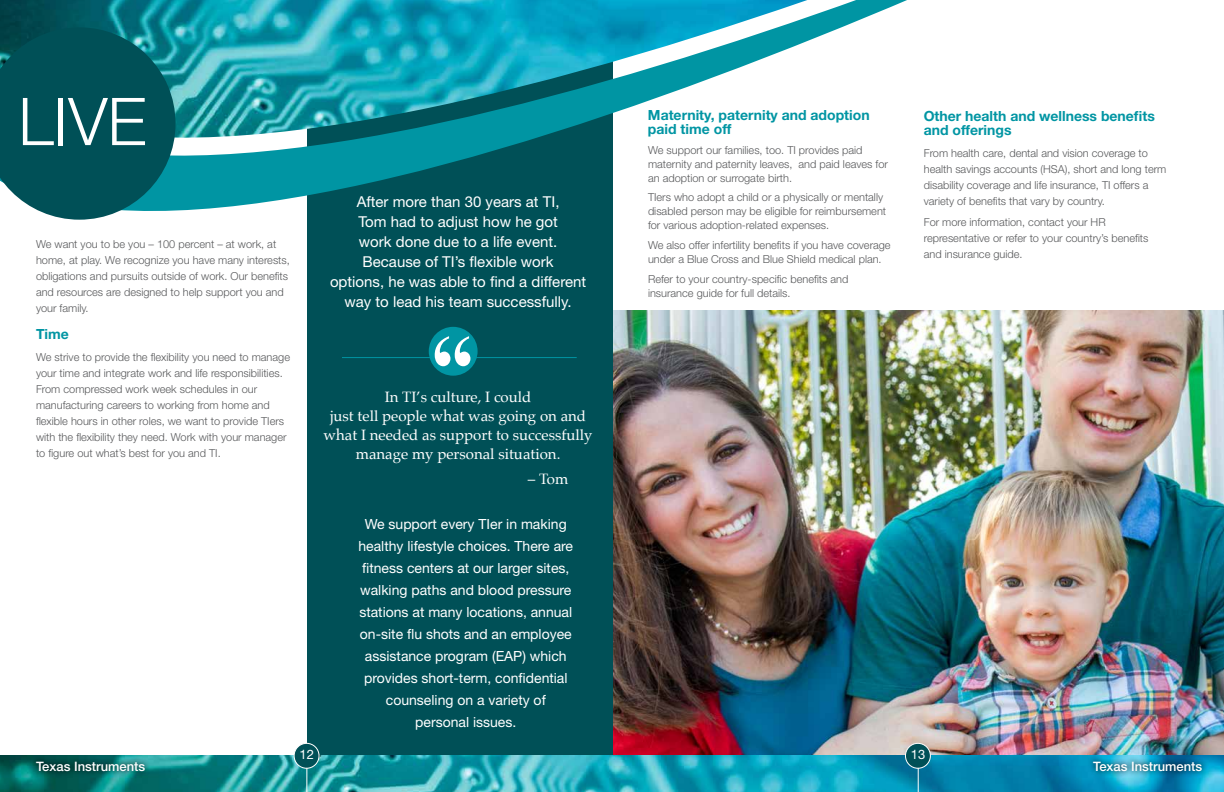
<style>
.page{position:relative;width:1224px;height:792px;background:#fff}
.page>*{position:absolute;margin:0;border:0;box-sizing:border-box;transform-origin:0 0}
.t1{font:300 66px "Helvetica Neue LT Std";color:#fff}
.t2{font:15px/20px "Helvetica Neue LT Std";color:#fff;text-align:center}
.t3{font:15px/19px "Palatino";color:#fff;text-align:center}
.t4{font:14px/22px "Helvetica Neue LT Std";color:#fff;text-align:center}
.t5{font:700 14px/14px "Helvetica Neue LT Std";color:#0095a3}
.t6{font:500 13px "Helvetica Neue LT Std";color:#fff}
.t7{font:13px "Helvetica Neue LT Std";color:#fff}
.t8{font:300 11px/16px "Helvetica Neue LT Std";color:#58595b}
</style>
<div class="page">
<img style="left:613px;top:357px;width:611px;height:399px">
<div style="left:307px;top:0;width:306px;height:756px;background:#005057"></div>
<img style="left:0;top:756px;width:1224px;height:36px">
<svg style="left:0;top:0;width:1224px;height:357px"></svg>
<div style="left:294px;top:743px;width:25px;height:25px;background:#005057;border-radius:50%"></div>
<div style="left:294px;top:743px;width:26px;height:26px;border:1px solid #fff;border-radius:50%"></div>
<svg style="left:306px;top:768px;width:1px;height:24px"></svg>
<hr style="left:342px;top:357px;width:235px;height:1px;background:#0095a3">
<div style="left:429px;top:327px;width:49px;height:49px;background:#0095a3;border-radius:50%"></div>
<svg style="left:435px;top:336px;width:35px;height:30px"></svg>
<svg style="left:0;top:27px;width:176px;height:193px"></svg>
<div style="left:905px;top:743px;width:25px;height:25px;background:#005057;border-radius:50%"></div>
<div style="left:905px;top:743px;width:26px;height:26px;border:1px solid #fff;border-radius:50%"></div>
<svg style="left:918px;top:768px;width:1px;height:24px"></svg>
<svg style="left:30px;top:755px;width:121px;height:22px"></svg>
<svg style="left:1087px;top:755px;width:121px;height:22px"></svg>
<h1 class="t1" style="left:18px;top:81px;width:130px">LIVE</h1>
<p class="t8" style="left:36px;top:236px;width:255px">We want you to be you – 100 percent – at work, at home, at play. We recognize you have many interests, obligations and pursuits outside of work. Our benefits and resources are designed to help support you and your family.</p>
<p class="t5" style="left:36px;top:327px;width:34px">Time</p>
<p class="t8" style="left:36px;top:349px;width:256px">We strive to provide the flexibility you need to manage your time and integrate work and life responsibilities.<br>From compressed work week schedules in our manufacturing careers to working from home and flexible hours in other roles, we want to provide TIers with the flexibility they need. Work with your manager to figure out what’s best for you and TI.</p>
<h2 class="t2" style="left:330px;top:191px;width:258px">After more than 30 years at TI,<br>Tom had to adjust how he got<br>work done due to a life event.<br>Because of TI’s flexible work<br>options, he was able to find a different way to lead his team successfully.</h2>
<h2 class="t3" style="left:324px;top:387px;width:270px">In TI’s culture, I could<br>just tell people what was going on and what I needed as support to successfully manage my personal situation.</h2>
<h2 class="t3" style="left:528px;top:469px;width:42px">– Tom</h2>
<p class="t7" style="left:299px;top:747px;width:16px">12</p>
<p class="t4" style="left:358px;top:513px;width:216px">We support every TIer in making healthy lifestyle choices. There are fitness centers at our larger sites, walking paths and blood pressure stations at many locations, annual on-site flu shots and an employee assistance program (EAP) which provides short-term, confidential counseling on a variety of personal issues.</p>
<p class="t5" style="left:648px;top:108px;width:223px">Maternity, paternity and adoption paid time off</p>
<p class="t8" style="left:648px;top:142px;width:242px;line-height:14px">We support our families, too. TI provides paid maternity and paternity leaves, and paid leaves for an adoption or surrogate birth.</p>
<p class="t8" style="left:648px;top:190px;width:240px;line-height:14px">TIers who adopt a child or a physically or mentally disabled person may be eligible for reimbursement for various adoption-related expenses.</p>
<p class="t8" style="left:648px;top:238px;width:244px;line-height:14px">We also offer infertility benefits if you have coverage under a Blue Cross and Blue Shield medical plan.</p>
<p class="t8" style="left:648px;top:272px;width:202px;line-height:14px">Refer to your country-specific benefits and insurance guide for full details.</p>
<p class="t5" style="left:924px;top:109px;width:233px">Other health and wellness benefits and offerings</p>
<p class="t8" style="left:924px;top:144px;width:244px">From health care, dental and vision coverage to health savings accounts (HSA), short and long term disability coverage and life insurance, TI offers a variety of benefits that vary by country.</p>
<p class="t8" style="left:924px;top:214px;width:226px">For more information, contact your HR representative or refer to your country’s benefits and insurance guide.</p>
<p class="t7" style="left:911px;top:747px;width:16px">13</p>
<p class="t6" style="left:36px;top:759px;width:111px">Texas Instruments</p>
<p class="t6" style="left:1093px;top:759px;width:111px">Texas Instruments</p>
</div>
